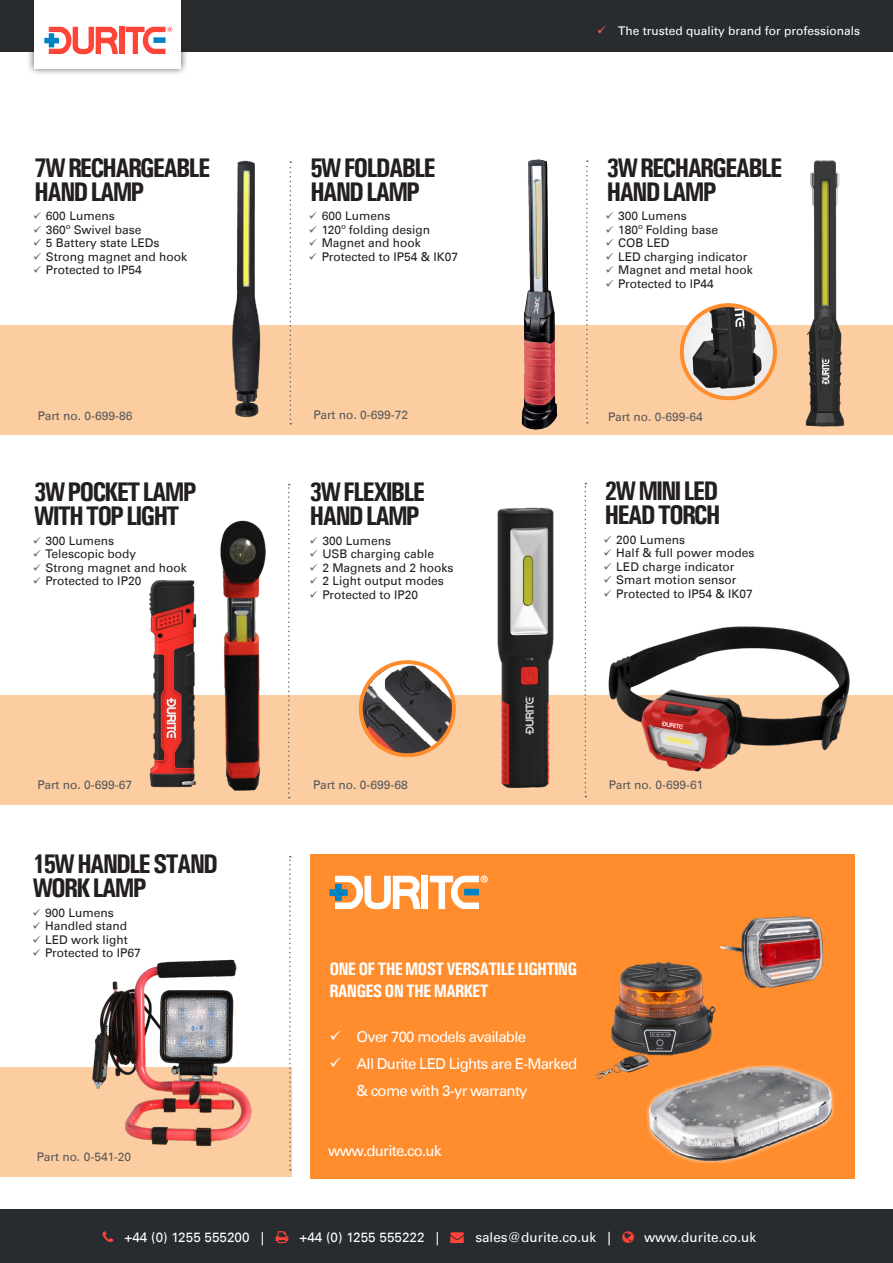
<style>
.page{position:relative;width:893px;height:1263px;background:#fff}
.page>*{position:absolute;margin:0;border:0;box-sizing:border-box;transform-origin:0 0}
.t1{font:700 condensed 27px "Univers";letter-spacing:-.075em;color:#231f20}
.t2{font:700 condensed 18px/21.6px "Univers";letter-spacing:-.05em;color:#fff}
.t3{font:15px/27px "Univers Com 55 Roman";letter-spacing:-.05em;color:#fff}
.t4{font:13.5px "Univers Com 55 Roman";color:#fff}
.t5{font:12px "Univers Com 55 Roman";color:#231f20}
.t6{font:12px "Univers Com 55 Roman";color:#57585a}
.green{font:12px "Univers Com 55 Roman";color:#fff}
.s1{color:#ff5f59}
.s2{color:#ff4438}
</style>
<div class="page">
<div style="left:0;top:1210px;width:893px;height:53px;background:#292c2f"></div>
<div style="left:0;top:0;width:893px;height:51px;background:#292c2f"></div>
<div style="left:26px;top:0;width:163px;height:76px;background:#231f20;opacity:.75"></div>
<div style="left:34px;top:0;width:147px;height:68px;background:#fff"></div>
<div style="left:119px;top:27px;width:5px;height:27px;background:#ff4438"></div>
<svg style="left:126px;top:27px;width:46px;height:27px"></svg>
<svg style="left:44px;top:27px;width:74px;height:27px"></svg>
<div style="left:0;top:325px;width:893px;height:110px;background:#fccda1"></div>
<div style="left:0;top:695px;width:893px;height:110px;background:#fccda1"></div>
<img style="left:232px;top:160px;width:29px;height:257px">
<img style="left:584px;top:592px;width:266px;height:206px">
<img style="left:521px;top:159px;width:37px;height:271px">
<img style="left:761px;top:160px;width:84px;height:267px">
<img style="left:149px;top:580px;width:47px;height:208px">
<img style="left:196px;top:520px;width:70px;height:271px">
<img style="left:497px;top:507px;width:57px;height:281px">
<img style="left:682px;top:305px;width:93px;height:93px;border-radius:47px">
<div style="left:680px;top:303px;width:97px;height:97px;border:4px solid #ff8c2d;border-radius:50%"></div>
<img style="left:361px;top:662px;width:93px;height:93px;border-radius:47px">
<div style="left:359px;top:660px;width:97px;height:97px;border:4px solid #ff8c2d;border-radius:50%"></div>
<svg style="left:290px;top:161px;width:1px;height:263px"></svg>
<svg style="left:586px;top:160px;width:2px;height:263px"></svg>
<svg style="left:288px;top:484px;width:2px;height:314px"></svg>
<svg style="left:585px;top:483px;width:1px;height:314px"></svg>
<div style="left:0;top:1067px;width:291px;height:110px;background:#fccda1"></div>
<img style="left:92px;top:959px;width:160px;height:188px">
<svg style="left:289px;top:856px;width:2px;height:314px"></svg>
<div style="left:311px;top:854px;width:544px;height:324px;background:#ff8c2d"></div>
<img style="left:595px;top:963px;width:120px;height:116px">
<div style="left:421px;top:876px;width:7px;height:33px;background:#fff"></div>
<svg style="left:430px;top:876px;width:57px;height:33px"></svg>
<svg style="left:330px;top:876px;width:90px;height:33px"></svg>
<img style="left:639px;top:1065px;width:196px;height:98px">
<img style="left:715px;top:916px;width:108px;height:95px">
<svg style="left:604px;top:592px;width:7px;height:4px"></svg>
<p class="t1" style="left:34px;top:151px;width:178px">7W RECHARGEABLE</p>
<p class="t1" style="left:34px;top:175px;width:112px">HAND LAMP</p>
<p class="t5" style="left:46px;top:209px;width:70px">600 Lumens</p>
<p class="t5" style="left:46px;top:222px;width:97px">360º Swivel base</p>
<p class="t5" style="left:46px;top:236px;width:115px">5 Battery state LEDs</p>
<p class="t5" style="left:46px;top:249px;width:143px">Strong magnet and hook</p>
<p class="t5" style="left:46px;top:263px;width:97px">Protected to IP54</p>
<p class="t6" style="left:38px;top:409px;width:96px">Part no. 0-699-86</p>
<p class="t1" style="left:34px;top:475px;width:164px">3W POCKET LAMP</p>
<p class="t1" style="left:34px;top:499px;width:147px">WITH TOP LIGHT</p>
<p class="t5" style="left:46px;top:533px;width:70px">300 Lumens</p>
<p class="t5" style="left:46px;top:546px;width:92px">Telescopic body</p>
<p class="t5" style="left:46px;top:560px;width:143px">Strong magnet and hook</p>
<p class="t5" style="left:46px;top:573px;width:97px">Protected to IP20</p>
<p class="t6" style="left:37px;top:778px;width:96px">Part no. 0-699-67</p>
<p class="t1" style="left:32px;top:847px;width:187px">15W HANDLE STAND</p>
<p class="t1" style="left:32px;top:871px;width:116px">WORK LAMP</p>
<p class="t5" style="left:45px;top:905px;width:70px">900 Lumens</p>
<p class="t5" style="left:45px;top:918px;width:84px">Handled stand</p>
<p class="t5" style="left:45px;top:932px;width:84px">LED work light</p>
<p class="t5" style="left:45px;top:945px;width:97px">Protected to IP67</p>
<p class="t6" style="left:37px;top:1149px;width:96px">Part no. 0-541-20</p>
<p class="t1" style="left:310px;top:151px;width:128px">5W FOLDABLE</p>
<p class="t1" style="left:310px;top:175px;width:112px">HAND LAMP</p>
<p class="t5" style="left:322px;top:209px;width:70px">600 Lumens</p>
<p class="t5" style="left:322px;top:222px;width:110px">120º folding design</p>
<p class="t5" style="left:322px;top:236px;width:101px">Magnet and hook</p>
<p class="t5" style="left:322px;top:249px;width:138px">Protected to IP54 &amp; IK07</p>
<p class="t6" style="left:314px;top:408px;width:96px">Part no. 0-699-72</p>
<p class="t1" style="left:310px;top:475px;width:117px">3W FLEXIBLE</p>
<p class="t1" style="left:310px;top:499px;width:112px">HAND LAMP</p>
<p class="t5" style="left:322px;top:533px;width:70px">300 Lumens</p>
<p class="t5" style="left:322px;top:546px;width:113px">USB charging cable</p>
<p class="t5" style="left:322px;top:560px;width:133px">2 Magnets and 2 hooks</p>
<p class="t5" style="left:322px;top:573px;width:123px">2 Light output modes</p>
<p class="t5" style="left:322px;top:587px;width:97px">Protected to IP20</p>
<p class="green" style="left:597px;top:24px;width:265px"><span class="s1">✓</span> The trusted quality brand for professionals</p>
<p class="t1" style="left:606px;top:151px;width:178px">3W RECHARGEABLE</p>
<p class="t1" style="left:606px;top:175px;width:112px">HAND LAMP</p>
<p class="t5" style="left:618px;top:209px;width:70px">300 Lumens</p>
<p class="t5" style="left:618px;top:222px;width:102px">180º Folding base</p>
<p class="t5" style="left:618px;top:236px;width:53px">COB LED</p>
<p class="t5" style="left:618px;top:249px;width:131px">LED charging indicator</p>
<p class="t5" style="left:618px;top:263px;width:136px">Magnet and metal hook</p>
<p class="t5" style="left:618px;top:276px;width:97px">Protected to IP44</p>
<p class="t6" style="left:608px;top:409px;width:96px">Part no. 0-699-64</p>
<p class="t1" style="left:605px;top:475px;width:115px">2W MINI LED</p>
<p class="t1" style="left:605px;top:499px;width:118px">HEAD TORCH</p>
<p class="t5" style="left:616px;top:532px;width:70px">200 Lumens</p>
<p class="t5" style="left:616px;top:546px;width:140px">Half &amp; full power modes</p>
<p class="t5" style="left:616px;top:559px;width:120px">LED charge indicator</p>
<p class="t5" style="left:616px;top:573px;width:122px">Smart motion sensor</p>
<p class="t5" style="left:616px;top:586px;width:138px">Protected to IP54 &amp; IK07</p>
<p class="t6" style="left:313px;top:778px;width:96px">Part no. 0-699-68</p>
<p class="t6" style="left:609px;top:778px;width:96px">Part no. 0-699-61</p>
<p class="t2" style="left:330px;top:958px;width:249px">ONE OF THE MOST VERSATILE LIGHTING<br>RANGES ON THE MARKET</p>
<p class="t3" style="left:357px;top:1023px;width:171px">Over 700 models available</p>
<p class="t3" style="left:357px;top:1050px;width:222px">All Durite LED Lights are E-Marked &amp; come with 3-yr warranty</p>
<p class="t3" style="left:328px;top:1137px;width:115px">www.durite.co.uk</p>
<p class="t4" style="left:125px;top:1229px;width:141px">+44 (0) 1255 555200 |</p>
<p class="t4" style="left:299px;top:1229px;width:313px">+44 (0) 1255 555222 | <span class="s2">→</span> sales@durite.co.uk |</p>
<p class="t4" style="left:644px;top:1229px;width:114px">www.durite.co.uk</p>
</div>
